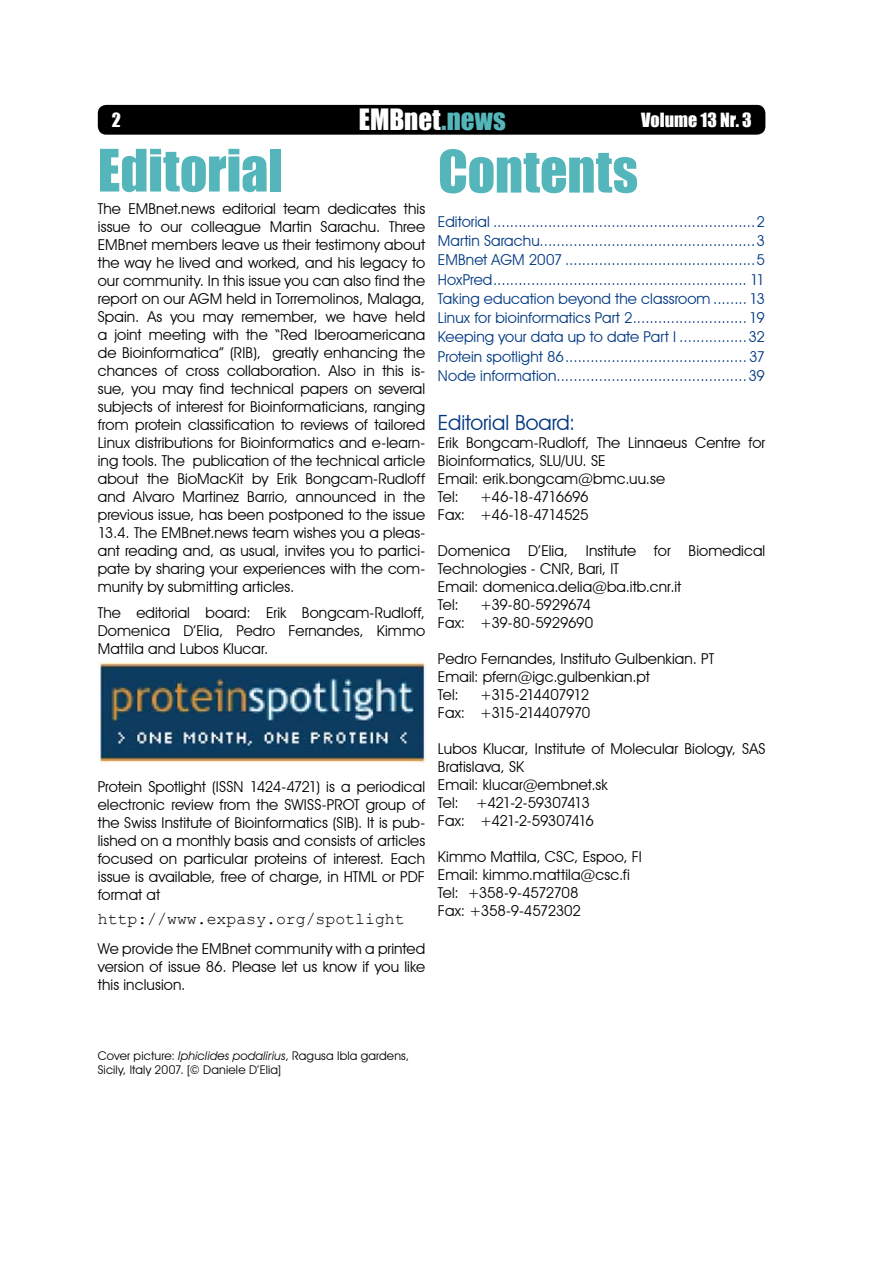
<style>
.page{position:relative;width:893px;height:1263px;background:#fff}
.page>*{position:absolute;margin:0;border:0;box-sizing:border-box;transform-origin:0 0}
.t1{font:54px "Impact";color:#54b6ba}
.t2{font:27px "Impact";color:#fff}
.t3{font:21px "Avant Garde IT Cby BT";color:#003882}
.t4{font:18px "Impact";letter-spacing:.005em;color:#fff}
.t5{font:16.5px "Courier New";color:#000}
.t6{font:15px/18px "Avant Garde IT Cby BT";letter-spacing:.005em;color:#000}
.t7{font:15px/19.2px "Avant Garde IT Cby BT";letter-spacing:.005em;color:#003882;text-align:justify}
.t8{font:15px/18px "Avant Garde IT Cby BT";letter-spacing:-.035em;color:#000;text-align:right}
.t9{font:15px/18px "Avant Garde IT Cby BT";letter-spacing:-.02em;color:#000;text-align:right}
.t10{font:15px/18px "Avant Garde IT Cby BT";letter-spacing:-.05em;color:#000;text-align:right}
.t11{font:12px/14.4px "Avant Garde IT Cby BT";letter-spacing:.015em;color:#000}
.s1{color:#54b6ba}
.s2{font-style:italic}
</style>
<div class="page">
<div style="left:98px;top:105px;width:667px;height:30px;background:#000;border-radius:9px"></div>
<img style="left:97px;top:661px;width:328px;height:101px">
<h2 class="t2" style="left:359px;top:99px;width:148px">EMBnet<span class="s1">.news</span></h2>
<p class="t4" style="left:641px;top:106px;width:112px">Volume 13 Nr. 3</p>
<h1 class="t1" style="left:98px;top:128px;width:187px">Editorial</h1>
<p class="t6" style="left:98px;top:199px;width:329px;text-align:justify">The EMBnet.news editorial team dedicates this issue to our colleague Martin Sarachu. Three EMBnet members leave us their testimony about the way he lived and worked, and his legacy to our community. In this issue you can also find the report on our AGM held in Torremolinos, Malaga, Spain. As you may remember, we have held a joint meeting with the “Red Iberoamericana de Bioinformatica” (RIB), greatly enhancing the chances of cross collaboration. Also in this is&shy;sue, you may find technical papers on several subjects of interest for Bioinformaticians, ranging from protein classification to reviews of tailored Linux distributions for Bioinformatics and e-learn&shy;ing tools. The publication of the technical article about the BioMacKit by Erik Bongcam-Rudloff and Alvaro Martinez Barrio, announced in the previous issue, has been postponed to the issue 13.4. The EMBnet.news team wishes you a pleas&shy;ant reading and, as usual, invites you to partici&shy;pate by sharing your experiences with the com&shy;munity by submitting articles.</p>
<p class="t6" style="left:98px;top:604px;width:329px;text-align:justify">The editorial board: Erik Bongcam-Rudloff, Domenica D’Elia, Pedro Fernandes, Kimmo Mattila and Lubos Klucar.</p>
<p class="t6" style="left:98px;top:778px;width:329px;text-align:justify">Protein Spotlight (ISSN 1424-4721) is a periodical electronic review from the SWISS-PROT group of the Swiss Institute of Bioinformatics (SIB). It is pub&shy;lished on a monthly basis and consists of articles focused on particular proteins of interest. Each issue is available, free of charge, in HTML or PDF format at</p>
<p class="t5" style="left:98px;top:909px;width:308px">http://www.expasy.org/spotlight</p>
<p class="t6" style="left:98px;top:940px;width:329px;text-align:justify">We provide the EMBnet community with a printed version of issue 86. Please let us know if you like this inclusion.</p>
<h1 class="t1" style="left:438px;top:129px;width:202px">Contents</h1>
<p class="t7" style="left:438px;top:212px;width:329px">Editorial ..............................................................2<br>Martin Sarachu...................................................3<br>EMBnet AGM 2007 .............................................5<br>HoxPred............................................................ 11<br>Taking education beyond the classroom ........ 13<br>Linux for bioinformatics Part 2........................... 19<br>Keeping your data up to date Part I ................32<br>Protein spotlight 86........................................... 37<br>Node information.............................................39</p>
<h3 class="t3" style="left:438px;top:409px;width:139px">Editorial Board:</h3>
<p class="t6" style="left:438px;top:433px;width:329px">Erik Bongcam-Rudloff, The Linnaeus Centre for<br>Bioinformatics, SLU/UU. SE<br>Email: erik.bongcam@bmc.uu.se<br>Tel:</p>
<p class="t8" style="left:438px;top:487px;width:152px">+46-18-4716696<br>Fax: +46-18-4714525</p>
<p class="t6" style="left:438px;top:541px;width:329px">Domenica D’Elia, Institute for Biomedical<br>Technologies - CNR, Bari, IT<br>Email: domenica.delia@ba.itb.cnr.it<br>Tel:</p>
<p class="t9" style="left:438px;top:595px;width:157px">+39-80-5929674<br>Fax: +39-80-5929690</p>
<p class="t6" style="left:438px;top:649px;width:278px">Pedro Fernandes, Instituto Gulbenkian. PT<br>Email: pfern@igc.gulbenkian.pt<br>Tel:</p>
<p class="t10" style="left:438px;top:685px;width:154px">+315-214407912<br>Fax: +315-214407970</p>
<p class="t6" style="left:438px;top:739px;width:329px">Lubos Klucar, Institute of Molecular Biology, SAS<br>Bratislava, SK<br>Email: klucar@embnet.sk<br>Tel: +421-2-59307413<br>Fax: +421-2-59307416</p>
<p class="t6" style="left:438px;top:847px;width:205px">Kimmo Mattila, CSC, Espoo, FI<br>Email: kimmo.mattila@csc.fi<br>Tel: +358-9-4572708<br>Fax: +358-9-4572302</p>
<p class="t11" style="left:98px;top:1048px;width:313px">Cover picture: <span class="s2">Iphiclides podalirius</span>, Ragusa Ibla gardens,<br>Sicily, Italy 2007. [© Daniele D’Elia]</p>
</div>
